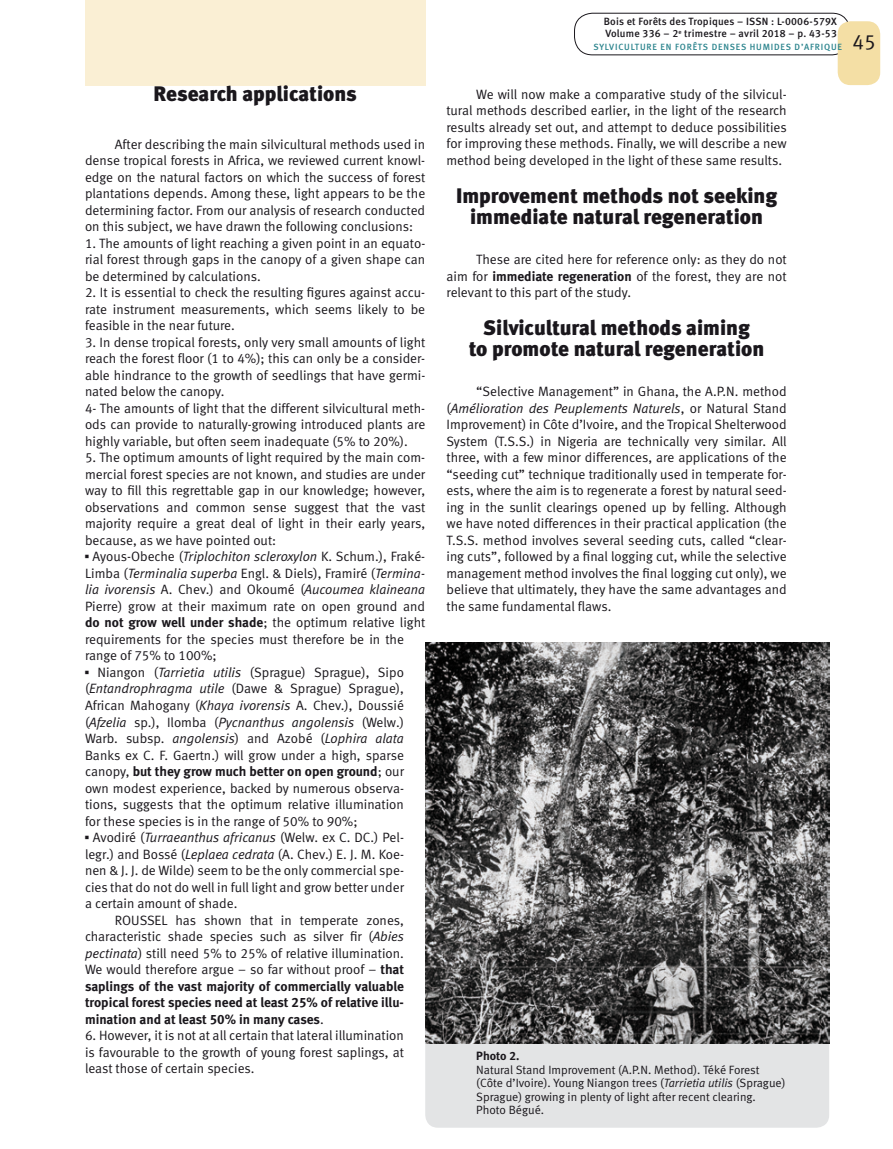
<style>
.page{position:relative;width:893px;height:1149px;background:#fff}
.page>*{position:absolute;margin:0;border:0;box-sizing:border-box;transform-origin:0 0}
.t1{font:21px/21px "Meta Black LF";color:#1a171c;text-align:center}
.t2{font:21px "Meta Normal LF";color:#1a171c}
.t3{font:13.5px/16.5px "Meta Normal LF";color:#1a171c;text-align:justify}
.t4{font:13.5px/16.5px "Meta Bold LF";color:#1a171c;text-align:justify}
.t5{font:12px/13.5px "Meta Normal LF";color:#1a171c}
.t6{font:12px "Meta Bold LF";color:#1a171c}
.t7{font:10.5px/12px "Meta Medium LF";letter-spacing:.02em;color:#1a171c}
.t8{font:9px "Meta Medium LF";letter-spacing:.09em;color:#2d858e}
.s1{font-family:"Universal Newswith Comm Pi"}
.s2{font-style:italic}
.s3{font-family:"Meta Bold LF"}
.s4{font-family:"Meta Normal LF"}
</style>
<div class="page">
<div style="left:574px;top:13px;width:276px;height:42px;border:1px solid #1a171c;border-radius:18px"></div>
<div style="left:838px;top:21px;width:42px;height:64px;background:#f4dfa5;border-radius:13px"></div>
<div style="left:85px;top:0;width:340px;height:85px;background:#faefd4"></div>
<div style="left:425px;top:642px;width:404px;height:485px;background:#e3e4e5;border-radius:13px"></div>
<img style="left:425px;top:642px;width:404px;height:400px">
<h1 class="t1" style="left:154px;top:83px;width:205px">Research applications</h1>
<p class="t3" style="left:85px;top:135px;width:342px;text-indent:30px">After describing the main silvicultural methods used in dense tropical forests in Africa, we reviewed current knowl&shy;edge on the natural factors on which the success of forest plantations depends. Among these, light appears to be the determining factor. From our analysis of research conducted on this subject, we have drawn the following conclusions:</p>
<p class="t3" style="left:85px;top:234px;width:342px">1. The amounts of light reaching a given point in an equato&shy;rial forest through gaps in the canopy of a given shape can be determined by calculations.</p>
<p class="t3" style="left:85px;top:284px;width:342px">2. It is essential to check the resulting figures against accu&shy;rate instrument measurements, which seems likely to be feasible in the near future.</p>
<p class="t3" style="left:85px;top:333px;width:342px;text-align:left">3. In dense tropical forests, only very small amounts of light reach the forest floor (1 to 4%); this can only be a consider&shy;able hindrance to the growth of seedlings that have germi&shy;nated below the canopy.<br>4- The amounts of light that the different silvicultural meth&shy;ods can provide to naturally-growing introduced plants are highly variable, but often seem inadequate (5% to 20%).</p>
<p class="t3" style="left:85px;top:449px;width:342px;text-align:left">5. The optimum amounts of light required by the main com&shy;mercial forest species are not known, and studies are under way to fill this regrettable gap in our knowledge; however, observations and common sense suggest that the vast majority require a great deal of light in their early years, because, as we have pointed out:<br><span class="s1">b</span> Ayous-Obeche (<span class="s2">Triplochiton scleroxylon</span> K. Schum.), Fraké-Limba (<span class="s2">Terminalia superba</span> Engl. &amp; Diels), Framiré (<span class="s2">Termina&shy;lia ivorensis</span> A. Chev.) and Okoumé (<span class="s2">Aucoumea klaineana </span>Pierre) grow at their maximum rate on open ground and <span class="s3">do not grow well under shade</span>; the optimum relative light requirements for the species must therefore be in the range of 75% to 100%;<br><span class="s1">b</span> Niangon (<span class="s2">Tarrietia utilis</span> (Sprague) Sprague), Sipo (<span class="s2">Entandrophragma utile</span> (Dawe &amp; Sprague) Sprague), African Mahogany (<span class="s2">Khaya ivorensis</span> A. Chev.), Doussié (<span class="s2">Afzelia</span> sp.), Ilomba (<span class="s2">Pycnanthus angolensis</span> (Welw.)<br>Warb. subsp. <span class="s2">angolensis</span>) and Azobé (<span class="s2">Lophira alata </span>Banks ex C. F. Gaertn.) will grow under a high, sparse</p>
<p class="t4" style="left:85px;top:762px;width:320px"><span class="s4">canopy,</span> but they grow much better on open ground<span class="s4">; our</span></p>
<p class="t3" style="left:85px;top:779px;width:320px;text-align:left">own modest experience, backed by numerous observa&shy;tions, suggests that the optimum relative illumination for these species is in the range of 50% to 90%;<br><span class="s1">b</span> Avodiré (<span class="s2">Turraeanthus africanus</span> (Welw. ex C. DC.) Pel&shy;legr.) and Bossé (<span class="s2">Leplaea cedrata</span> (A. Chev.) E. J. M. Koe&shy;nen &amp; J. J. de Wilde) seem to be the only commercial spe&shy;cies that do not do well in full light and grow better under a certain amount of shade.</p>
<p class="t3" style="left:85px;top:911px;width:321px;text-indent:30px">ROUSSEL has shown that in temperate zones, characteristic shade species such as silver fir (<span class="s2">Abies pectinata</span>) still need 5% to 25% of relative illumination.<br>We would therefore argue – so far without proof – <span class="s3">that</span></p>
<p class="t4" style="left:85px;top:977px;width:320px">saplings of the vast majority of commercially valuable tropical forest species need at least 25% of relative illu&shy;mination and at least 50% in many cases<span class="s4">.</span></p>
<p class="t3" style="left:85px;top:1026px;width:321px">6. However, it is not at all certain that lateral illumination is favourable to the growth of young forest saplings, at least those of certain species.</p>
<p class="t7" style="left:604px;top:16px;width:235px">Bois et Forêts des Tropiques – ISSN : L-0006-579X<br>Volume 336 – 2<sup>e</sup> trimestre – avril 2018 – p. 43-53</p>
<p class="t8" style="left:593px;top:41px;width:250px">SYLVICULTURE EN FORÊTS DENSES HUMIDES D’AFRIQUE</p>
<h1 class="t2" style="left:852px;top:30px;width:25px">45</h1>
<p class="t3" style="left:446px;top:86px;width:342px;text-indent:30px">We will now make a comparative study of the silvicul&shy;tural methods described earlier, in the light of the research results already set out, and attempt to deduce possibilities for improving these methods. Finally, we will describe a new method being developed in the light of these same results.</p>
<h1 class="t1" style="left:456px;top:185px;width:323px">Improvement methods not seeking immediate natural regeneration</h1>
<p class="t3" style="left:446px;top:251px;width:342px;text-indent:30px">These are cited here for reference only: as they do not aim for <span class="s3">immediate regeneration</span> of the forest, they are not relevant to this part of the study.</p>
<h1 class="t1" style="left:469px;top:317px;width:297px">Silvicultural methods aiming<br>to promote natural regeneration</h1>
<p class="t3" style="left:446px;top:383px;width:342px;text-indent:30px">“Selective Management” in Ghana, the A.P.N. method (<span class="s2">Amélioration des Peuplements Naturels</span>, or Natural Stand Improvement) in Côte d’Ivoire, and the Tropical Shelterwood System (T.S.S.) in Nigeria are technically very similar. All three, with a few minor differences, are applications of the “seeding cut” technique traditionally used in temperate for&shy;ests, where the aim is to regenerate a forest by natural seed&shy;ing in the sunlit clearings opened up by felling. Although we have noted differences in their practical application (the T.S.S. method involves several seeding cuts, called “clear&shy;ing cuts”, followed by a final logging cut, while the selective management method involves the final logging cut only), we believe that ultimately, they have the same advantages and the same fundamental flaws.</p>
<p class="t6" style="left:476px;top:1048px;width:45px">Photo 2.</p>
<p class="t5" style="left:476px;top:1062px;width:311px">Natural Stand Improvement (A.P.N. Method). Téké Forest (Côte d’Ivoire). Young Niangon trees (<span class="s2">Tarrietia utilis</span> (Sprague)<br>Sprague) growing in plenty of light after recent clearing.<br>Photo Bégué.</p>
</div>
